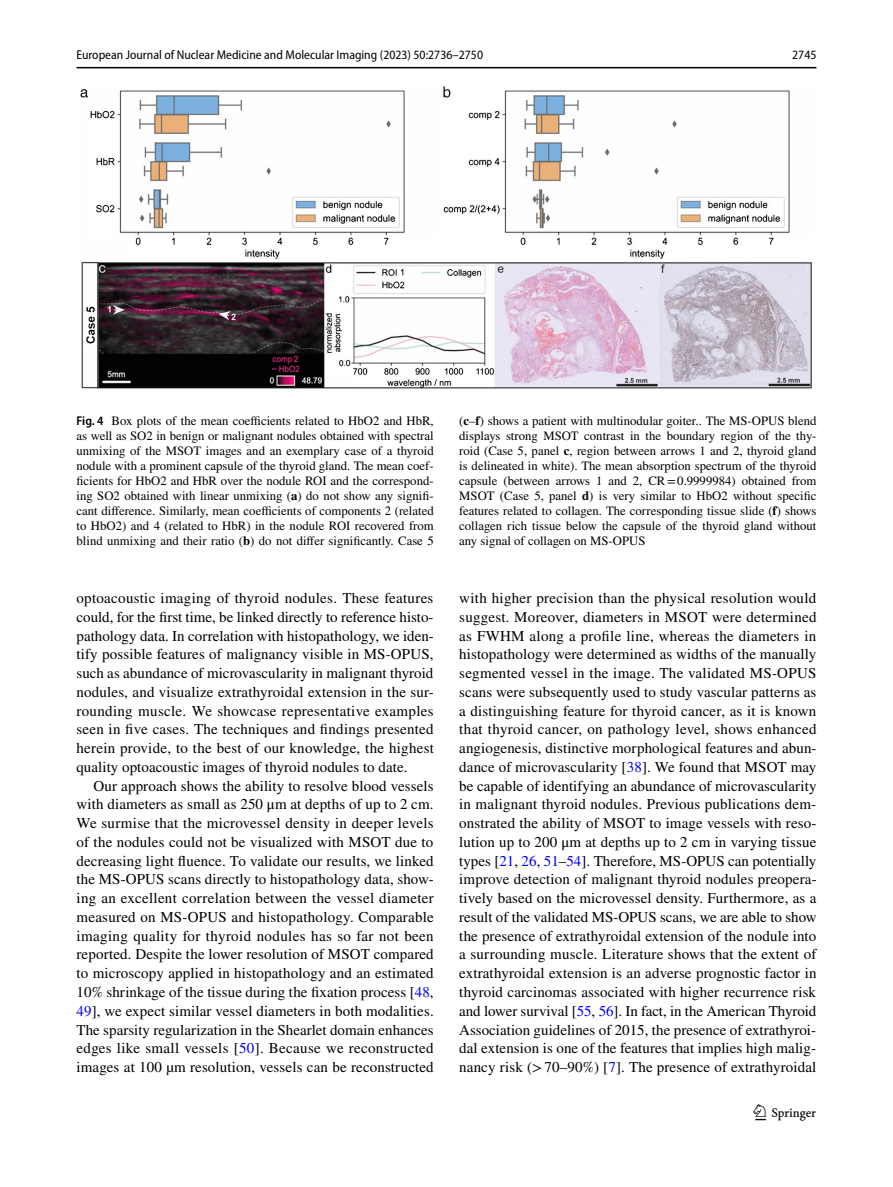
<style>
.page{position:relative;width:893px;height:1187px;background:#fff}
.page>*{position:absolute;margin:0;border:0;box-sizing:border-box;transform-origin:0 0}
.t1{font:22.5px "Springnew Regular 2";color:#000}
.t2{font:15px/18.8px "STIX";letter-spacing:.01em;color:#000;text-align:justify}
.t3{font:12.75px/15px "STIX";color:#000;text-align:justify}
.t4{font:semi-condensed 12.75px "Myriad Pro";color:#000}
.s1{font-family:"Myriad Pro";font-weight:600;font-stretch:semi-condensed}
.s2{font-weight:700}
.s3{color:#00f}
</style>
<div class="page">
<hr style="left:77px;top:67px;width:739px;height:1px;background:#000">
<img style="left:81px;top:87px;width:731px;height:302px">
<p class="t4" style="left:77px;top:48px;width:408px">European Journal of Nuclear Medicine and Molecular Imaging (2023) 50:2736–2750</p>
<p class="t4" style="left:792px;top:48px;width:26px">2745</p>
<p class="t3" style="left:77px;top:414px;width:359px"><span class="s1">Fig. 4</span> Box plots of the mean coefficients related to HbO2 and HbR, as well as SO2 in benign or malignant nodules obtained with spectral unmixing of the MSOT images and an exemplary case of a thyroid nodule with a prominent capsule of the thyroid gland. The mean coef&shy;ficients for HbO2 and HbR over the nodule ROI and the correspond&shy;ing SO2 obtained with linear unmixing (<span class="s2">a</span>) do not show any signifi&shy;cant difference. Similarly, mean coefficients of components 2 (related to HbO2) and 4 (related to HbR) in the nodule ROI recovered from blind unmixing and their ratio (<span class="s2">b</span>) do not differ significantly. Case 5</p>
<p class="t3" style="left:459px;top:413px;width:359px">(<span class="s2">c</span>–<span class="s2">f</span>) shows a patient with multinodular goiter.. The MS-OPUS blend displays strong MSOT contrast in the boundary region of the thy&shy;roid (Case 5, panel <span class="s2">c</span>, region between arrows 1 and 2, thyroid gland is delineated in white). The mean absorption spectrum of the thyroid capsule (between arrows 1 and 2, CR=0.9999984) obtained from MSOT (Case 5, panel <span class="s2">d</span>) is very similar to HbO2 without specific features related to collagen. The corresponding tissue slide (<span class="s2">f</span>) shows collagen rich tissue below the capsule of the thyroid gland without any signal of collagen on MS-OPUS</p>
<p class="t2" style="left:77px;top:589px;width:359px">optoacoustic imaging of thyroid nodules. These features could, for the first time, be linked directly to reference histo&shy;pathology data. In correlation with histopathology, we iden&shy;tify possible features of malignancy visible in MS-OPUS, such as abundance of microvascularity in malignant thyroid nodules, and visualize extrathyroidal extension in the sur&shy;rounding muscle. We showcase representative examples seen in five cases. The techniques and findings presented herein provide, to the best of our knowledge, the highest quality optoacoustic images of thyroid nodules to date.</p>
<p class="t2" style="left:77px;top:777px;width:359px;text-indent:17px">Our approach shows the ability to resolve blood vessels with diameters as small as 250 μm at depths of up to 2 cm.<br>We surmise that the microvessel density in deeper levels of the nodules could not be visualized with MSOT due to decreasing light fluence. To validate our results, we linked the MS-OPUS scans directly to histopathology data, show&shy;ing an excellent correlation between the vessel diameter measured on MS-OPUS and histopathology. Comparable imaging quality for thyroid nodules has so far not been reported. Despite the lower resolution of MSOT compared to microscopy applied in histopathology and an estimated 10% shrinkage of the tissue during the fixation process [<span class="s3">48</span>, <span class="s3">49</span>], we expect similar vessel diameters in both modalities.<br>The sparsity regularization in the Shearlet domain enhances edges like small vessels [<span class="s3">50</span>]. Because we reconstructed images at 100 µm resolution, vessels can be reconstructed</p>
<p class="t2" style="left:459px;top:589px;width:359px">with higher precision than the physical resolution would suggest. Moreover, diameters in MSOT were determined as FWHM along a profile line, whereas the diameters in histopathology were determined as widths of the manually segmented vessel in the image. The validated MS-OPUS scans were subsequently used to study vascular patterns as a distinguishing feature for thyroid cancer, as it is known that thyroid cancer, on pathology level, shows enhanced angiogenesis, distinctive morphological features and abun&shy;dance of microvascularity [<span class="s3">38</span>]. We found that MSOT may be capable of identifying an abundance of microvascularity in malignant thyroid nodules. Previous publications dem&shy;onstrated the ability of MSOT to image vessels with reso&shy;lution up to 200 μm at depths up to 2 cm in varying tissue types [<span class="s3">21</span>, <span class="s3">26</span>, <span class="s3">51</span>–<span class="s3">54</span>]. Therefore, MS-OPUS can potentially improve detection of malignant thyroid nodules preopera&shy;tively based on the microvessel density. Furthermore, as a result of the validated MS-OPUS scans, we are able to show the presence of extrathyroidal extension of the nodule into a surrounding muscle. Literature shows that the extent of extrathyroidal extension is an adverse prognostic factor in thyroid carcinomas associated with higher recurrence risk and lower survival [<span class="s3">55</span>, <span class="s3">56</span>]. In fact, in the American Thyroid Association guidelines of 2015, the presence of extrathyroi&shy;dal extension is one of the features that implies high malig&shy;nancy risk (&gt;70–90%) [<span class="s3">7</span>]. The presence of extrathyroidal</p>
<h1 class="t1" style="left:755px;top:1104px;width:62px">1 3</h1>
</div>
